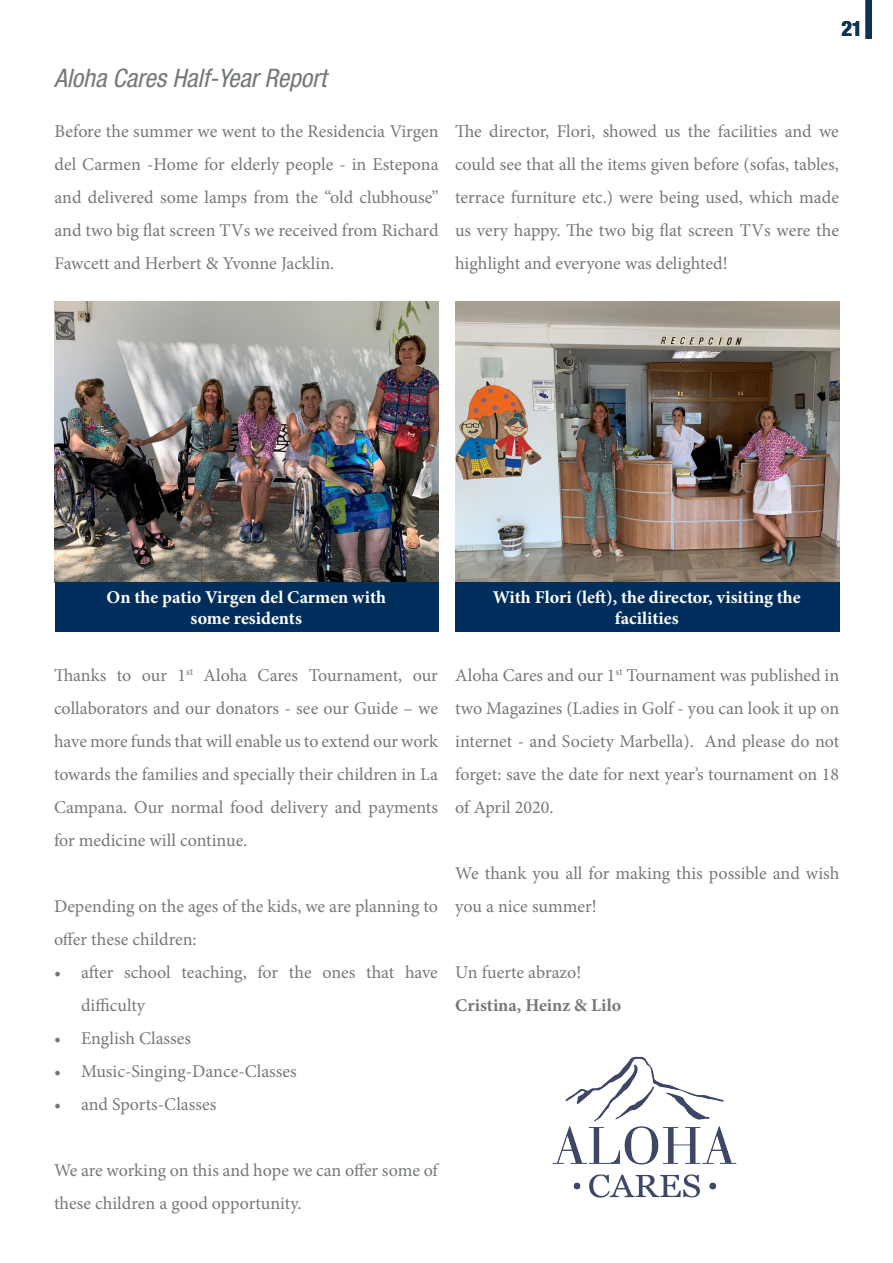
<style>
.page{position:relative;width:893px;height:1263px;background:#fff}
.page>*{position:absolute;margin:0;border:0;box-sizing:border-box;transform-origin:0 0}
.t1{font:italic condensed 25.5px "Helvetica Neue LT Std";color:#74787a}
.Foliación{font:700 condensed 21px "Helvetica Neue LT Std";color:#103458}
.Cuerpo_general{font:18px/33px "Minion Pro";color:#74787a;text-align:justify}
.Cuerpo_general_blanc{font:700 18px/21.6px "Minion Pro";color:#fff;text-align:center}
.Cuerpo_general-2{font:700 18px "Minion Pro";color:#74787a}
</style>
<div class="page">
<div style="left:866px;top:0;width:6px;height:39px;background:#0f3356"></div>
<img style="left:54px;top:301px;width:385px;height:281px">
<img style="left:455px;top:301px;width:384px;height:281px">
<div style="left:55px;top:582px;width:384px;height:50px;background:#002e5c"></div>
<div style="left:455px;top:582px;width:384px;height:50px;background:#002e5c"></div>
<img style="left:552px;top:1056px;width:185px;height:142px">
<p class="Foliación" style="left:842px;top:16px;width:22px">21</p>
<p class="t1" style="left:54px;top:63px;width:274px">Aloha Cares Half-Year Report</p>
<p class="Cuerpo_general" style="left:55px;top:114px;width:386px">Before the summer we went to the Residencia Virgen del Carmen -Home for elderly people - in Estepona and delivered some lamps from the “old clubhouse” and two big flat screen TVs we received from Richard Fawcett and Herbert &amp; Yvonne Jacklin.</p>
<p class="Cuerpo_general" style="left:455px;top:114px;width:385px">The director, Flori, showed us the facilities and we could see that all the items given before (sofas, tables, terrace furniture etc.) were being used, which made us very happy. The two big flat screen TVs were the highlight and everyone was delighted!</p>
<p class="Cuerpo_general_blanc" style="left:107px;top:586px;width:281px">On the patio Virgen del Carmen with some residents</p>
<p class="Cuerpo_general_blanc" style="left:493px;top:586px;width:309px">With Flori (left), the director, visiting the facilities</p>
<p class="Cuerpo_general" style="left:54px;top:659px;width:385px">Thanks to our 1<sup>st</sup> Aloha Cares Tournament, our collaborators and our donators - see our Guide – we have more funds that will enable us to extend our work towards the families and specially their children in La Campana. Our normal food delivery and payments for medicine will continue.</p>
<p class="Cuerpo_general" style="left:54px;top:890px;width:385px">Depending on the ages of the kids, we are planning to offer these children:</p>
<p class="Cuerpo_general" style="left:81px;top:956px;width:358px;text-indent:-27px">• after school teaching, for the ones that have difficulty</p>
<p class="Cuerpo_general" style="left:54px;top:1022px;width:139px">• English Classes</p>
<p class="Cuerpo_general" style="left:54px;top:1055px;width:244px">• Music-Singing-Dance-Classes</p>
<p class="Cuerpo_general" style="left:54px;top:1088px;width:164px">• and Sports-Classes</p>
<p class="Cuerpo_general" style="left:455px;top:659px;width:385px">Aloha Cares and our 1<sup>st</sup> Tournament was published in two Magazines (Ladies in Golf - you can look it up on internet - and Society Marbella). And please do not forget: save the date for next year’s tournament on 18 of April 2020.</p>
<p class="Cuerpo_general" style="left:455px;top:857px;width:385px">We thank you all for making this possible and wish you a nice summer!</p>
<p class="Cuerpo_general" style="left:455px;top:956px;width:127px">Un fuerte abrazo!</p>
<p class="Cuerpo_general-2" style="left:455px;top:993px;width:168px">Cristina, Heinz &amp; Lilo</p>
<p class="Cuerpo_general" style="left:54px;top:1154px;width:385px">We are working on this and hope we can offer some of these children a good opportunity.</p>
</div>
